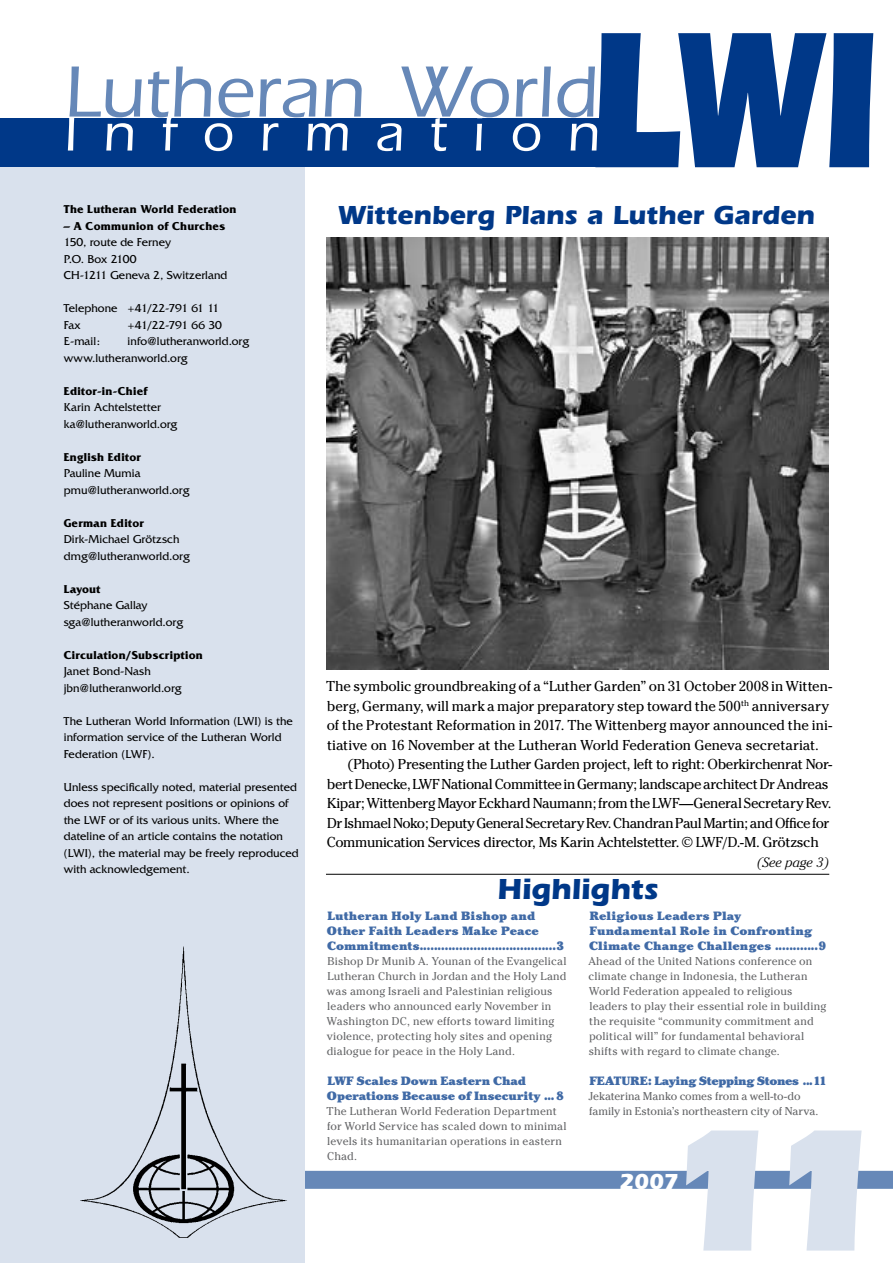
<style>
.page{position:relative;width:893px;height:1263px;background:#fff}
.page>*{position:absolute;margin:0;border:0;box-sizing:border-box;transform-origin:0 0}
.t1{font:900 201px "Itc Eras";color:#003888;scale:.73 1}
.t2{font:900 180px "Itc Eras";color:#d9e1ed}
.t3{font:500 75px "Itc Eras";color:#6688b8}
.t4{font:500 54px "Itc Eras";letter-spacing:.47em;color:#fff}
.t5{font:700 30px "Itc Eras";letter-spacing:-.005em;color:#003888}
.t6{font:700 27px "Itc Eras";color:#003888}
.t7{font:700 22.5px "Itc Eras";color:#fff}
.t8{font:14.25px "Cheltenham";letter-spacing:-.02em;color:#000}
.t9{font:italic 300 13.5px "Cheltenham";color:#000}
.t10{font:12px/16.5px "Friz Quadrata";letter-spacing:.005em;color:#000}
.t11{font:900 12px/15px "Cheltenham";letter-spacing:.005em;color:#406aa6}
.t12{font:700 12px "Friz Quadrata";letter-spacing:.02em;color:#000}
.t13{font:900 12px "Cheltenham";letter-spacing:-.025em;color:#406aa6}
.t14{font:11.25px/15px "Cheltenham";letter-spacing:.01em;color:#646567}
</style>
<div class="page">
<div style="left:281px;top:1171px;width:612px;height:18px;background:#6688b8"></div>
<div style="left:0;top:159px;width:305px;height:1104px;background:#d9e1ed"></div>
<img style="left:80px;top:946px;width:207px;height:292px">
<div style="left:0;top:118px;width:600px;height:49px;background:#003888"></div>
<hr style="left:326px;top:874px;width:503px;height:1px;background:#000">
<img style="left:326px;top:238px;width:503px;height:432px">
<h1 class="t1" style="left:586px;top:-14px;width:401px">LWI</h1>
<h3 class="t3" style="left:64px;top:50px;width:536px">Lutheran World</h3>
<h3 class="t4" style="left:64px;top:103px;width:537px">Information</h3>
<p class="t12" style="left:64px;top:203px;width:174px">The Lutheran World Federation</p>
<p class="t12" style="left:64px;top:219px;width:163px">– A Communion of Churches</p>
<p class="t10" style="left:64px;top:234px;width:165px">150, route de Ferney<br>P.O. Box 2100<br>CH-1211 Geneva 2, Switzerland</p>
<p class="t10" style="left:64px;top:300px;width:157px">Telephone +41/22-791 61 11<br>Fax</p>
<p class="t10" style="left:127px;top:317px;width:96px">+41/22-791 66 30</p>
<p class="t10" style="left:64px;top:333px;width:187px;text-indent:64px">info@lutheranworld.org www.lutheranworld.org</p>
<p class="t12" style="left:64px;top:384px;width:85px">Editor-in-Chief</p>
<p class="t10" style="left:64px;top:399px;width:115px">Karin Achtelstetter ka@lutheranworld.org</p>
<p class="t12" style="left:64px;top:450px;width:79px">English Editor</p>
<p class="t10" style="left:64px;top:465px;width:127px">Pauline Mumia pmu@lutheranworld.org</p>
<p class="t12" style="left:64px;top:516px;width:82px">German Editor</p>
<p class="t10" style="left:64px;top:531px;width:128px">Dirk-Michael Grötzsch dmg@lutheranworld.org</p>
<p class="t12" style="left:64px;top:582px;width:38px">Layout</p>
<p class="t10" style="left:64px;top:597px;width:121px">Stéphane Gallay sga@lutheranworld.org</p>
<p class="t12" style="left:64px;top:648px;width:141px">Circulation/subscription</p>
<p class="t10" style="left:64px;top:663px;width:120px">Janet Bond-Nash jbn@lutheranworld.org</p>
<p class="t10" style="left:64px;top:713px;width:231px">The Lutheran World Information (LWI) is the information service of the Lutheran World<br>Federation (LWF).</p>
<p class="t10" style="left:64px;top:779px;width:237px">Unless specifically noted, material presented does not represent positions or opinions of the LWF or of its various units. Where the dateline of an article contains the notation (LWI), the material may be freely reproduced with acknowledgement.</p>
<p class="t10" style="left:64px;top:333px;width:38px">E-mail:</p>
<h3 class="t6" style="left:339px;top:200px;width:478px">Wittenberg Plans a Luther Garden</h3>
<p class="t8" style="left:326px;top:678px;width:507px">The symbolic groundbreaking of a “Luther Garden” on 31 October 2008 in Witten-</p>
<p class="t8" style="left:327px;top:697px;width:504px">berg, Germany, will mark a major preparatory step toward the 500<sup>th</sup> anniversary</p>
<p class="t8" style="left:327px;top:717px;width:507px">of the Protestant Reformation in 2017. The Wittenberg mayor announced the ini-</p>
<p class="t8" style="left:327px;top:736px;width:493px">tiative on 16 November at the Lutheran World Federation Geneva secretariat.</p>
<p class="t8" style="left:347px;top:756px;width:486px">(Photo) Presenting the Luther Garden project, left to right: Oberkirchenrat Nor-</p>
<p class="t8" style="left:327px;top:775px;width:503px">bert Denecke, LWF National Committee in Germany; landscape architect Dr Andreas</p>
<p class="t8" style="left:327px;top:795px;width:506px">Kipar; Wittenberg Mayor Eckhard Naumann; from the LWF—General Secretary Rev.</p>
<p class="t8" style="left:327px;top:814px;width:504px">Dr Ishmael Noko; Deputy General Secretary Rev. Chandran Paul Martin; and Office for</p>
<p class="t8" style="left:327px;top:834px;width:494px">Communication Services director, Ms Karin Achtelstetter. © LWF/D.-M. Grötzsch</p>
<p class="t9" style="left:757px;top:854px;width:74px">(See page 3)</p>
<h3 class="t5" style="left:497px;top:871px;width:163px">Highlights</h3>
<p class="t11" style="left:327px;top:908px;width:238px">Lutheran Holy Land Bishop and<br>Other Faith Leaders Make Peace<br>Commitments......................................3</p>
<p class="t14" style="left:327px;top:954px;width:241px">Bishop Dr Munib A. Younan of the Evangelical Lutheran Church in Jordan and the Holy Land was among Israeli and Palestinian religious leaders who announced early November in Washington DC, new efforts toward limiting violence, protecting holy sites and opening dialogue for peace in the Holy Land.</p>
<p class="t11" style="left:327px;top:1073px;width:238px">LWF Scales Down Eastern Chad<br>Operations Because of Insecurity ... 8</p>
<p class="t14" style="left:327px;top:1104px;width:241px">The Lutheran World Federation Department for World Service has scaled down to minimal levels its humanitarian operations in eastern Chad.</p>
<p class="t11" style="left:589px;top:908px;width:238px">Religious Leaders Play<br>Fundamental Role in Confronting<br>Climate Change Challenges ............9</p>
<p class="t14" style="left:588px;top:954px;width:239px">Ahead of the United Nations conference on climate change in Indonesia, the Lutheran World Federation appealed to religious leaders to play their essential role in building the requisite “community commitment and political will” for fundamental behavioral shifts with regard to climate change.</p>
<p class="t13" style="left:590px;top:1074px;width:239px">FEATURE: Laying Stepping Stones ...11</p>
<p class="t14" style="left:589px;top:1089px;width:231px">Jekaterina Manko comes from a well-to-do family in Estonia’s northeastern city of Narva.</p>
<h3 class="t7" style="left:619px;top:1169px;width:61px">2007</h3>
<h2 class="t2" style="left:662px;top:1088px;width:235px">11</h2>
</div>
